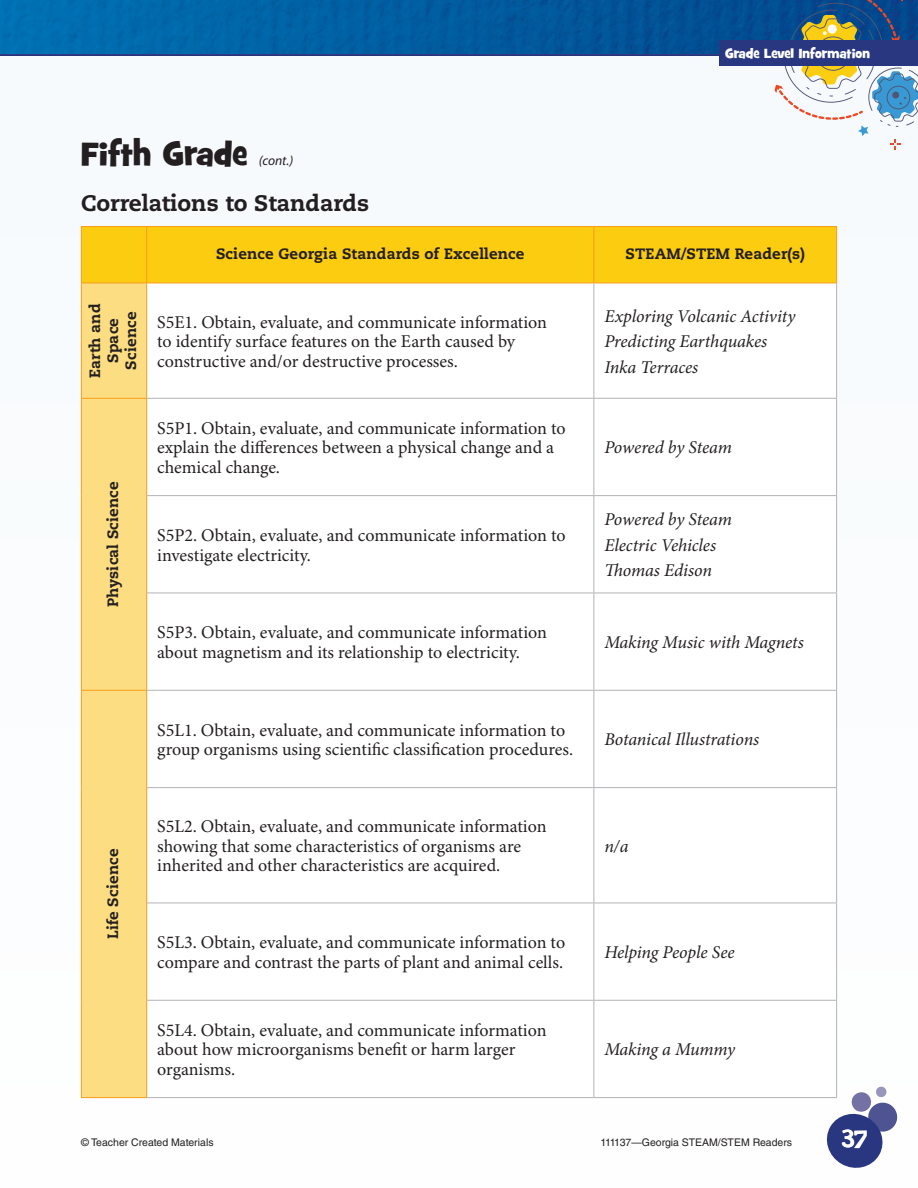
<style>
.page{position:relative;width:918px;height:1188px;background:#f6fafd}
.page>*{position:absolute;margin:0;border:0;box-sizing:border-box;transform-origin:0 0}
.Title__T{font:33px "Grilled Cheese BTN";color:#231f20}
.t1{font:27px "Goose";color:#fff}
.Header__S3{font:800 22.5px "Caecilia LT Std";color:#231f20}
.Table_Body_Larger{font:18px/19.5px "Minion Pro";color:#231f20}
.Table_Body_Larger-2{font:italic 18px "Minion Pro";letter-spacing:-.01em;color:#231f20}
.Table_Front_Header{font:800 15px/18px "Caecilia LT Std";letter-spacing:.01em;color:#231f20;text-align:center}
.t2{font:13.5px "Grilled Cheese BTN";color:#fff}
.Title__T-2{font:italic 13.5px "Myriad Pro";color:#231f20}
.t3{font:10.5px "Helvetica LT Std";color:#231f20}
</style>
<div class="page">
<div style="left:0;top:52px;width:918px;height:6px;background:#231f20;opacity:.4"></div>
<img style="left:0;top:0;width:775px;height:53px">
<svg style="left:826px;top:1086px;width:72px;height:82px"></svg>
<svg style="left:775px;top:0;width:143px;height:150px"></svg>
<div style="left:82px;top:227px;width:754px;height:56px;background:#fccc11"></div>
<div style="left:82px;top:284px;width:64px;height:813px;background:#fddd81"></div>
<div style="left:147px;top:284px;width:689px;height:813px;background:#fff"></div>
<hr style="left:81px;top:1097px;width:66px;height:1px;background:#f89c1c">
<hr style="left:146px;top:227px;width:1px;height:56px;background:#f89c1c">
<hr style="left:593px;top:227px;width:1px;height:56px;background:#f89c1c">
<hr style="left:836px;top:283px;width:1px;height:115px;background:#b2b3b7">
<hr style="left:836px;top:399px;width:1px;height:96px;background:#b2b3b7">
<hr style="left:836px;top:496px;width:1px;height:97px;background:#b2b3b7">
<hr style="left:836px;top:593px;width:1px;height:97px;background:#b2b3b7">
<hr style="left:836px;top:691px;width:1px;height:96px;background:#b2b3b7">
<hr style="left:836px;top:788px;width:1px;height:115px;background:#b2b3b7">
<hr style="left:836px;top:903px;width:1px;height:97px;background:#b2b3b7">
<hr style="left:836px;top:1001px;width:1px;height:96px;background:#b2b3b7">
<hr style="left:147px;top:1097px;width:447px;height:1px;background:#b2b3b7">
<hr style="left:594px;top:1097px;width:243px;height:1px;background:#b2b3b7">
<hr style="left:81px;top:226px;width:66px;height:1px;background:#f89c1c">
<hr style="left:81px;top:227px;width:1px;height:56px;background:#f89c1c">
<hr style="left:147px;top:226px;width:447px;height:1px;background:#f89c1c">
<hr style="left:594px;top:226px;width:243px;height:1px;background:#f89c1c">
<hr style="left:836px;top:227px;width:1px;height:56px;background:#f89c1c">
<hr style="left:147px;top:283px;width:447px;height:1px;background:#f89c1c">
<hr style="left:594px;top:283px;width:243px;height:1px;background:#f89c1c">
<hr style="left:81px;top:283px;width:66px;height:1px;background:#f89c1c">
<hr style="left:81px;top:283px;width:1px;height:115px;background:#f89c1c">
<hr style="left:146px;top:283px;width:1px;height:115px;background:#f89c1c">
<hr style="left:81px;top:399px;width:1px;height:97px;background:#f89c1c">
<hr style="left:146px;top:399px;width:1px;height:97px;background:#f89c1c">
<hr style="left:81px;top:496px;width:1px;height:97px;background:#f89c1c">
<hr style="left:146px;top:496px;width:1px;height:97px;background:#f89c1c">
<hr style="left:81px;top:593px;width:1px;height:97px;background:#f89c1c">
<hr style="left:146px;top:593px;width:1px;height:97px;background:#f89c1c">
<hr style="left:81px;top:691px;width:1px;height:97px;background:#f89c1c">
<hr style="left:146px;top:691px;width:1px;height:97px;background:#f89c1c">
<hr style="left:81px;top:788px;width:1px;height:115px;background:#f89c1c">
<hr style="left:146px;top:788px;width:1px;height:115px;background:#f89c1c">
<hr style="left:81px;top:903px;width:1px;height:97px;background:#f89c1c">
<hr style="left:146px;top:903px;width:1px;height:97px;background:#f89c1c">
<hr style="left:81px;top:1000px;width:1px;height:97px;background:#f89c1c">
<hr style="left:146px;top:1000px;width:1px;height:97px;background:#f89c1c">
<hr style="left:593px;top:283px;width:1px;height:115px;background:#b2b3b7">
<hr style="left:81px;top:398px;width:66px;height:1px;background:#f89c1c">
<hr style="left:147px;top:398px;width:447px;height:1px;background:#b2b3b7">
<hr style="left:594px;top:398px;width:243px;height:1px;background:#b2b3b7">
<hr style="left:593px;top:399px;width:1px;height:96px;background:#b2b3b7">
<hr style="left:147px;top:495px;width:447px;height:1px;background:#b2b3b7">
<hr style="left:594px;top:495px;width:243px;height:1px;background:#b2b3b7">
<hr style="left:593px;top:496px;width:1px;height:97px;background:#b2b3b7">
<hr style="left:147px;top:593px;width:447px;height:1px;background:#b2b3b7">
<hr style="left:594px;top:593px;width:243px;height:1px;background:#b2b3b7">
<hr style="left:593px;top:593px;width:1px;height:97px;background:#b2b3b7">
<hr style="left:81px;top:690px;width:66px;height:1px;background:#f89c1c">
<hr style="left:147px;top:690px;width:447px;height:1px;background:#b2b3b7">
<hr style="left:594px;top:690px;width:243px;height:1px;background:#b2b3b7">
<hr style="left:593px;top:691px;width:1px;height:96px;background:#b2b3b7">
<hr style="left:147px;top:787px;width:447px;height:1px;background:#b2b3b7">
<hr style="left:594px;top:787px;width:243px;height:1px;background:#b2b3b7">
<hr style="left:593px;top:788px;width:1px;height:115px;background:#b2b3b7">
<hr style="left:147px;top:903px;width:447px;height:1px;background:#b2b3b7">
<hr style="left:594px;top:903px;width:243px;height:1px;background:#b2b3b7">
<hr style="left:593px;top:903px;width:1px;height:97px;background:#b2b3b7">
<hr style="left:147px;top:1000px;width:447px;height:1px;background:#b2b3b7">
<hr style="left:594px;top:1000px;width:243px;height:1px;background:#b2b3b7">
<hr style="left:593px;top:1001px;width:1px;height:96px;background:#b2b3b7">
<div style="left:719px;top:40px;width:199px;height:26px;background:#293680"></div>
<p class="t2" style="left:725px;top:45px;width:146px">Grade Level Information</p>
<p class="Title__T" style="left:81px;top:132px;width:168px">Fifth Grade</p>
<p class="Title__T-2" style="left:259px;top:152px;width:36px">(cont.)</p>
<p class="Header__S3" style="left:81px;top:189px;width:290px">Correlations to Standards</p>
<p class="Table_Front_Header" style="left:216px;top:245px;width:310px">Science Georgia Standards of Excellence</p>
<p class="Table_Front_Header" style="left:626px;top:245px;width:181px">STEAM/STEM Reader(s)</p>
<p class="Table_Front_Header" style="left:86px;top:378px;width:76px;rotate:-90deg">Earth and<br>Space<br>Science</p>
<p class="Table_Body_Larger" style="left:157px;top:313px;width:391px">S5E1. Obtain, evaluate, and communicate information to identify surface features on the Earth caused by constructive and/or destructive processes.</p>
<p class="Table_Body_Larger-2" style="left:604px;top:304px;width:192px">Exploring Volcanic Activity</p>
<p class="Table_Body_Larger-2" style="left:604px;top:329px;width:165px">Predicting Earthquakes</p>
<p class="Table_Body_Larger-2" style="left:604px;top:355px;width:95px">Inka Terraces</p>
<p class="Table_Front_Header" style="left:104px;top:607px;width:127px;rotate:-90deg">Physical Science</p>
<p class="Table_Front_Header" style="left:104px;top:939px;width:92px;rotate:-90deg">Life Science</p>
<p class="Table_Body_Larger" style="left:157px;top:419px;width:410px">S5P1. Obtain, evaluate, and communicate information to explain the differences between a physical change and a chemical change.</p>
<p class="Table_Body_Larger" style="left:157px;top:526px;width:410px">S5P2. Obtain, evaluate, and communicate information to investigate electricity.</p>
<p class="Table_Body_Larger-2" style="left:604px;top:435px;width:129px">Powered by Steam</p>
<p class="Table_Body_Larger-2" style="left:604px;top:507px;width:129px">Powered by Steam</p>
<p class="Table_Body_Larger-2" style="left:604px;top:533px;width:113px">Electric Vehicles</p>
<p class="Table_Body_Larger-2" style="left:604px;top:558px;width:109px">Thomas Edison</p>
<p class="Table_Body_Larger" style="left:157px;top:624px;width:391px">S5P3. Obtain, evaluate, and communicate information about magnetism and its relationship to electricity.</p>
<p class="Table_Body_Larger-2" style="left:604px;top:630px;width:201px">Making Music with Magnets</p>
<p class="Table_Body_Larger" style="left:157px;top:721px;width:417px">S5L1. Obtain, evaluate, and communicate information to group organisms using scientific classification procedures.</p>
<p class="Table_Body_Larger-2" style="left:604px;top:727px;width:156px">Botanical Illustrations</p>
<p class="Table_Body_Larger" style="left:157px;top:818px;width:391px">S5L2. Obtain, evaluate, and communicate information showing that some characteristics of organisms are inherited and other characteristics are acquired.</p>
<p class="Table_Body_Larger-2" style="left:604px;top:834px;width:26px">n/a</p>
<p class="Table_Body_Larger" style="left:157px;top:934px;width:410px">S5L3. Obtain, evaluate, and communicate information to compare and contrast the parts of plant and animal cells.</p>
<p class="Table_Body_Larger-2" style="left:604px;top:940px;width:132px">Helping People See</p>
<p class="Table_Body_Larger" style="left:157px;top:1021px;width:391px">S5L4. Obtain, evaluate, and communicate information about how microorganisms benefit or harm larger organisms.</p>
<p class="Table_Body_Larger-2" style="left:604px;top:1037px;width:132px">Making a Mummy</p>
<p class="t3" style="left:81px;top:1136px;width:134px">© Teacher Created Materials</p>
<p class="t3" style="left:600px;top:1136px;width:193px">111137—Georgia STEAM/STEM Readers</p>
<h2 class="t1" style="left:842px;top:1126px;width:27px">37</h2>
</div>
